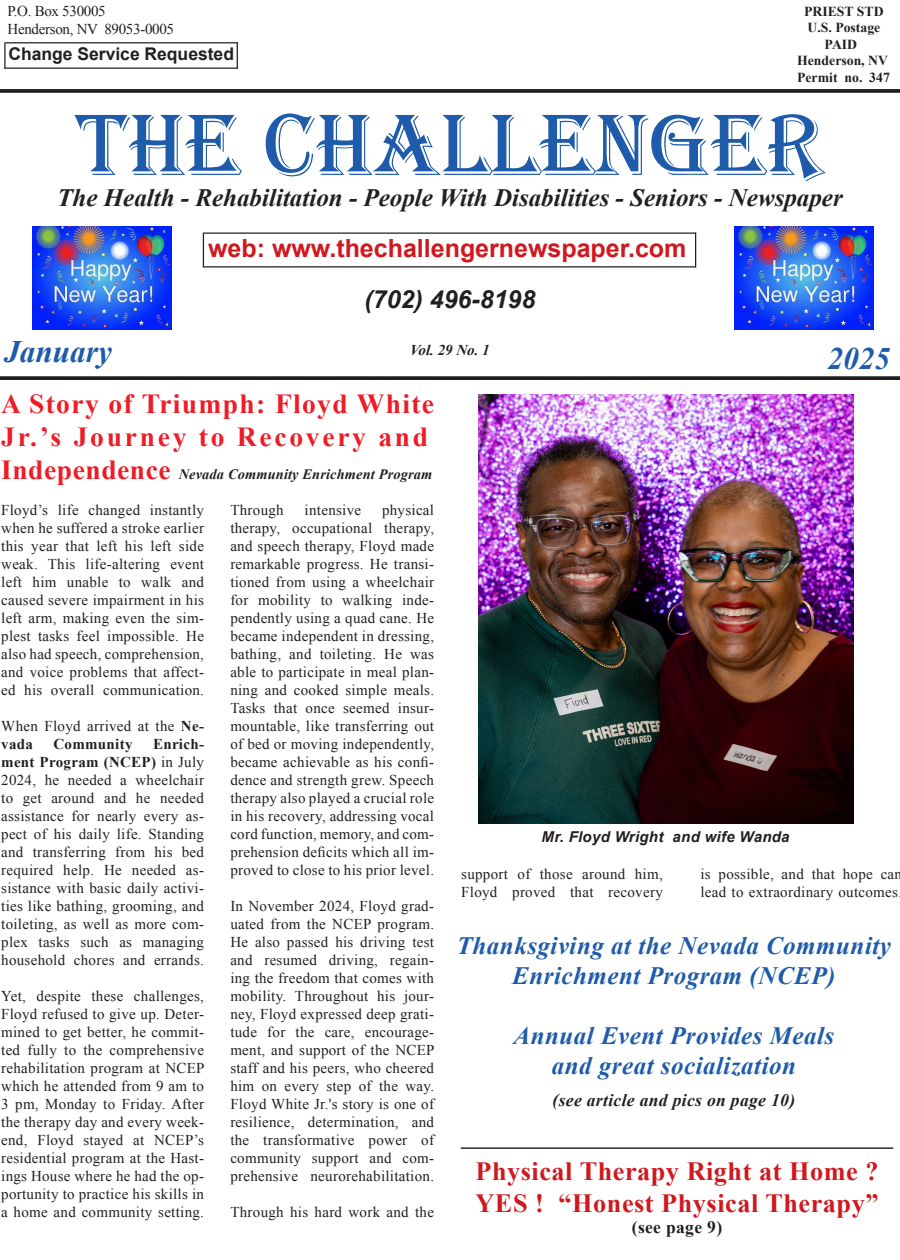
<style>
.page{position:relative;width:900px;height:1260px;background:#fff}
.page>*{position:absolute;margin:0;border:0;box-sizing:border-box;transform-origin:0 0}
.t1{font:90px "Algerian";color:#1e5baa}
.t2{font:italic 700 31.25px "Times New Roman";color:#1e5baa}
.t3{font:700 27.5px/33px "Times New Roman";letter-spacing:.05em;color:#ee1c26}
.t4{font:700 26.25px "Times New Roman";letter-spacing:.02em;color:#d0181f}
.t5{font:italic 700 25px "Times New Roman";letter-spacing:.02em;color:#1e5baa}
.t6{font:italic 700 25px "Times New Roman";color:#231f20}
.t7{font:700 25px "Arial";color:#d0181f}
.t8{font:italic 700 25px "Arial";color:#231f20}
.t9{font:italic 700 17.5px "Times New Roman";letter-spacing:.02em;color:#231f20}
.t10{font:700 17.5px "Arial";color:#231f20}
.t11{font:700 17.5px "Times New Roman";letter-spacing:.02em;color:#231f20}
.t12{font:15px/18px "Times New Roman";letter-spacing:.02em;color:#231f20;text-align:justify}
.t13{font:15px "Times New Roman";letter-spacing:-.02em;color:#231f20}
.t14{font:italic 700 15px "Arial";letter-spacing:.02em;color:#231f20}
.t15{font:italic 700 15px "Times New Roman";color:#231f20}
.t16{font:700 15px "Times New Roman";letter-spacing:.02em;color:#231f20}
.t17{font:italic 700 14.38px "Times New Roman";letter-spacing:.01em;color:#231f20}
.t18{font:700 13.75px "Times New Roman";color:#231f20}
.s1{font-style:normal;font-size:27.5px;color:#ee1c26}
.s2{font-weight:700}
</style>
<div class="page">
<svg style="left:0;top:376px;width:900px;height:4px;background:#302c2d"></svg>
<svg style="left:0;top:89px;width:900px;height:4px;background:#302c2d"></svg>
<hr style="left:4px;top:68px;width:234px;height:1px;background:#231f20">
<hr style="left:5px;top:42px;width:233px;height:1px;background:#231f20">
<hr style="left:4px;top:42px;width:2px;height:27px;background:#231f20">
<svg style="left:237px;top:42px;width:1px;height:27px"></svg>
<hr style="left:203px;top:266px;width:492px;height:2px;background:#231f20">
<hr style="left:203px;top:232px;width:493px;height:2px;background:#231f20">
<hr style="left:203px;top:233px;width:1px;height:34px;background:#231f20">
<hr style="left:695px;top:232px;width:1px;height:36px;background:#231f20">
<hr style="left:461px;top:1148px;width:432px;height:1px;background:#010100">
<img style="left:33px;top:226px;width:139px;height:103px">
<img style="left:734px;top:226px;width:139px;height:103px">
<img style="left:478px;top:394px;width:375px;height:430px">
<p class="t13" style="left:8px;top:0;width:100px">P.O. Box 530005</p>
<p class="t13" style="left:8px;top:18px;width:168px">Henderson, NV 89053-0005</p>
<p class="t18" style="left:804px;top:1px;width:81px">PRIEST STD</p>
<p class="t18" style="left:807px;top:18px;width:74px">U.S. Postage</p>
<p class="t18" style="left:825px;top:34px;width:34px">PAID</p>
<p class="t18" style="left:797px;top:51px;width:92px">Henderson, NV</p>
<p class="t18" style="left:797px;top:67px;width:94px">Permit no. 347</p>
<p class="t1" style="left:76px;top:95px;width:749px">THE CHALLENGER</p>
<p class="t10" style="left:8px;top:41px;width:227px">Change Service Requested</p>
<p class="t6" style="left:57px;top:181px;width:787px">The Health - Rehabilitation - People With Disabilities - Seniors - Newspaper</p>
<p class="t2" style="left:4px;top:330px;width:109px">January</p>
<p class="t7" style="left:208px;top:231px;width:480px">web: www.thechallengernewspaper.com</p>
<p class="t8" style="left:365px;top:283px;width:172px">(702) 496-8198</p>
<p class="t15" style="left:410px;top:340px;width:81px">Vol. 29 No. 1</p>
<p class="t3" style="left:1px;top:386px;width:434px">A Story of Triumph: Floyd White<br>Jr.’s Journey to Recovery and</p>
<p class="t17" style="left:1px;top:464px;width:433px"><span class="s1">Independence</span> Nevada Community Enrichment Program</p>
<p class="t2" style="left:828px;top:336px;width:64px">2025</p>
<p class="t12" style="left:1px;top:501px;width:204px">Floyd’s life changed instantly when he suffered a stroke earlier this year that left his left side weak. This life-altering event left him unable to walk and caused severe impairment in his left arm, making even the sim&shy;plest tasks feel impossible. He also had speech, comprehension, and voice problems that affect&shy;ed his overall communication.</p>
<p class="t12" style="left:1px;top:717px;width:204px">When Floyd arrived at the <span class="s2">Ne&shy;vada</span></p>
<p class="t12" style="left:1px;top:735px;width:204px;text-indent:152px"><span class="s2">Enrich&shy;ment Program (NCEP)</span> in July 2024, he needed a wheelchair to get around and he needed assistance for nearly every as&shy;pect of his daily life. Standing and transferring from his bed required help. He needed as&shy;sistance with basic daily activi&shy;ties like bathing, grooming, and toileting, as well as more com&shy;plex tasks such as managing household chores and errands.</p>
<p class="t12" style="left:1px;top:987px;width:205px">Yet, despite these challenges, Floyd refused to give up. Deter&shy;mined to get better, he commit&shy;ted fully to the comprehensive rehabilitation program at NCEP which he attended from 9 am to 3 pm, Monday to Friday. After the therapy day and every week&shy;end, Floyd stayed at NCEP’s residential program at the Hast&shy;ings House where he had the op&shy;portunity to practice his skills in a home and community setting.</p>
<p class="t16" style="left:53px;top:734px;width:81px">Community</p>
<p class="t12" style="left:230px;top:501px;width:205px;text-indent:152px">physical therapy, occupational therapy, and speech therapy, Floyd made remarkable progress. He transi&shy;tioned from using a wheelchair for mobility to walking inde&shy;pendently using a quad cane. He became independent in dressing, bathing, and toileting. He was able to participate in meal plan&shy;ning and cooked simple meals.<br>Tasks that once seemed insur&shy;mountable, like transferring out of bed or moving independently, became achievable as his confi&shy;dence and strength grew. Speech therapy also played a crucial role in his recovery, addressing vocal cord function, memory, and com&shy;prehension deficits which all im&shy;proved to close to his prior level.</p>
<p class="t12" style="left:230px;top:897px;width:206px">In November 2024, Floyd grad&shy;uated from the NCEP program.<br>He also passed his driving test and resumed driving, regain&shy;ing the freedom that comes with mobility. Throughout his jour&shy;ney, Floyd expressed deep grati&shy;tude for the care, encourage&shy;ment, and support of the NCEP staff and his peers, who cheered him on every step of the way.</p>
<p class="t12" style="left:230px;top:1095px;width:205px">Floyd White Jr.'s story is one of resilience, determination, and the transformative power of community support and com&shy;prehensive neurorehabilitation.</p>
<p class="t12" style="left:230px;top:1203px;width:205px">Through his hard work and the</p>
<p class="t12" style="left:230px;top:501px;width:55px">Through</p>
<p class="t12" style="left:305px;top:501px;width:58px">intensive</p>
<p class="t14" style="left:542px;top:827px;width:249px">Mr. Floyd Wright and wife Wanda</p>
<p class="t12" style="left:701px;top:864px;width:203px">is possible, and that hope can lead to extraordinary outcomes</p>
<p class="t5" style="left:457px;top:928px;width:436px">Thanksgiving at the Nevada Community</p>
<p class="t5" style="left:512px;top:958px;width:325px">Enrichment Program (NCEP)</p>
<p class="t5" style="left:514px;top:1018px;width:322px">Annual Event Provides Meals</p>
<p class="t5" style="left:552px;top:1048px;width:246px">and great socialization</p>
<p class="t9" style="left:553px;top:1088px;width:244px">(see article and pics on page 10)</p>
<p class="t12" style="left:461px;top:864px;width:203px">support of those around him,<br>Floyd proved that recovery</p>
<p class="t4" style="left:476px;top:1153px;width:404px">Physical Therapy Right at Home ?</p>
<p class="t4" style="left:475px;top:1184px;width:405px">YES ! “Honest Physical Therapy”</p>
<p class="t11" style="left:632px;top:1214px;width:92px">(see page 9)</p>
</div>
